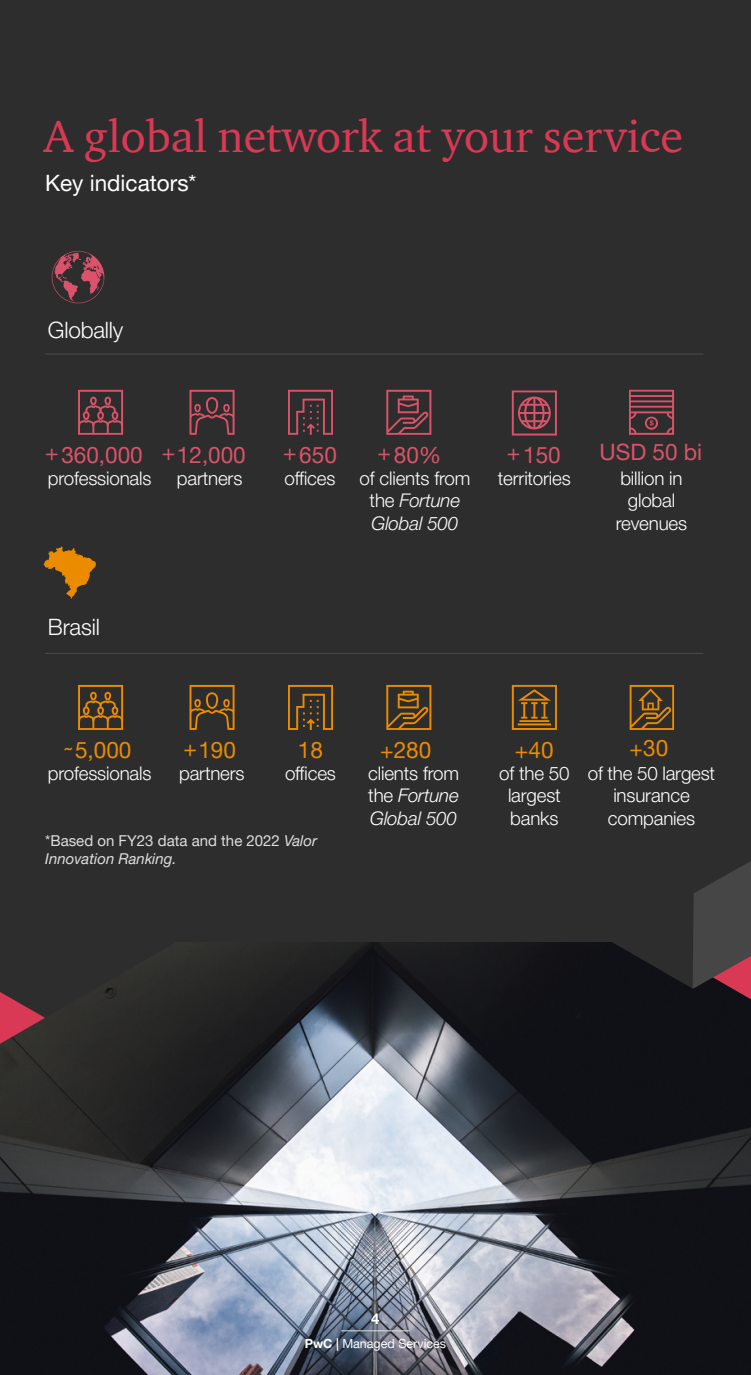
<style>
.page{position:relative;width:751px;height:1375px;background:#fff}
.page>*{position:absolute;margin:0;border:0;box-sizing:border-box;transform-origin:0 0}
.t1{font:46.25px "ITC Charter Com";color:#d93954}
.t2{font:22.5px "Helvetica Neue LT Pro";color:#db536a}
.t3{font:22.5px "Helvetica Neue LT Pro";color:#eb8c00}
.t4{font:22.5px "Helvetica Neue LT Pro";color:#fff}
.t5{font:300 22.5px "Helvetica Neue LT Pro";letter-spacing:-.01em;color:#fff}
.t6{font:300 18.75px/22.5px "Helvetica Neue LT Pro";letter-spacing:-.01em;color:#fff;text-align:center}
.t7{font:italic 300 18.75px/22.5px "Helvetica Neue LT Pro";letter-spacing:-.01em;color:#fff;text-align:justify}
.t8{font:15px/18px "Helvetica Neue LT Pro";color:#dedede}
.t9{font:700 15px "Helvetica Neue LT Pro";color:#fff}
.t10{font:12.5px "Helvetica Neue LT Pro";color:#fff}
.s1{font-style:italic}
.s2{font-style:normal}
.s3{font-weight:700}
</style>
<div class="page">
<div style="left:0;top:0;width:750px;height:1375px;background:#2d2d2d"></div>
<svg style="left:43px;top:546px;width:53px;height:53px"></svg>
<svg style="left:52px;top:251px;width:52px;height:52px"></svg>
<svg style="left:386px;top:390px;width:45px;height:45px"></svg>
<svg style="left:78px;top:390px;width:45px;height:45px"></svg>
<svg style="left:189px;top:390px;width:45px;height:45px"></svg>
<svg style="left:288px;top:390px;width:45px;height:45px"></svg>
<svg style="left:386px;top:685px;width:45px;height:45px"></svg>
<hr style="left:45px;top:353px;width:657px;height:2px;background:#464646">
<hr style="left:45px;top:653px;width:657px;height:1px;background:#464646">
<svg style="left:511px;top:391px;width:45px;height:45px"></svg>
<svg style="left:629px;top:390px;width:44px;height:45px"></svg>
<svg style="left:78px;top:685px;width:45px;height:45px"></svg>
<svg style="left:189px;top:685px;width:45px;height:45px"></svg>
<svg style="left:288px;top:685px;width:45px;height:45px"></svg>
<svg style="left:511px;top:685px;width:45px;height:45px"></svg>
<svg style="left:629px;top:685px;width:44px;height:45px"></svg>
<img style="left:0;top:942px;width:750px;height:433px">
<svg style="left:0;top:942px;width:183px;height:102px"></svg>
<svg style="left:418px;top:1347px;width:104px;height:28px;background:#45454d"></svg>
<svg style="left:609px;top:862px;width:141px;height:137px"></svg>
<hr style="left:341px;top:1331px;width:68px;height:1px;background:#dedede">
<h1 class="t1" style="left:44px;top:108px;width:640px">A global network at your service</h1>
<p class="t4" style="left:45px;top:169px;width:153px">Key indicators*</p>
<p class="t5" style="left:48px;top:316px;width:77px">Globally</p>
<p class="t2" style="left:61px;top:441px;width:83px">360,000</p>
<p class="t2" style="left:45px;top:438px;width:15px">+</p>
<p class="t2" style="left:177px;top:441px;width:70px">12,000</p>
<p class="t2" style="left:162px;top:438px;width:15px">+</p>
<p class="t2" style="left:393px;top:441px;width:49px">80%</p>
<p class="t2" style="left:283px;top:441px;width:55px">+650</p>
<p class="t2" style="left:377px;top:438px;width:15px">+</p>
<p class="t2" style="left:506px;top:438px;width:15px">+</p>
<p class="t2" style="left:522px;top:441px;width:39px">150</p>
<p class="t2" style="left:599px;top:438px;width:104px">USD 50 bi</p>
<p class="t6" style="left:48px;top:466px;width:105px">professionals</p>
<p class="t6" style="left:177px;top:466px;width:67px">partners</p>
<p class="t6" style="left:284px;top:466px;width:52px">offices</p>
<p class="t6" style="left:359px;top:466px;width:112px">of clients from the <span class="s1">Fortune<br>Global 500</span></p>
<p class="t6" style="left:497px;top:466px;width:74px">territories</p>
<p class="t6" style="left:615px;top:466px;width:73px">billion in global revenues</p>
<p class="t5" style="left:48px;top:613px;width:53px">Brasil</p>
<p class="t3" style="left:75px;top:736px;width:58px">5,000</p>
<p class="t3" style="left:66px;top:742px;width:6px">˜</p>
<p class="t3" style="left:198px;top:736px;width:39px">190</p>
<p class="t3" style="left:298px;top:736px;width:27px">18</p>
<p class="t3" style="left:183px;top:734px;width:15px">+</p>
<p class="t3" style="left:380px;top:736px;width:53px">+280</p>
<p class="t3" style="left:514px;top:736px;width:40px">+40</p>
<p class="t3" style="left:629px;top:734px;width:40px">+30</p>
<p class="t6" style="left:48px;top:762px;width:105px">professionals</p>
<p class="t6" style="left:179px;top:762px;width:67px">partners</p>
<p class="t6" style="left:285px;top:762px;width:52px">offices</p>
<p class="t7" style="left:368px;top:762px;width:92px"><span class="s2">clients from the</span> Fortune Global 500</p>
<p class="t6" style="left:498px;top:762px;width:72px">of the 50 largest banks</p>
<p class="t6" style="left:587px;top:762px;width:129px">of the 50 largest insurance companies</p>
<p class="t8" style="left:45px;top:831px;width:273px">*Based on FY23 data and the 2022 <span class="s1">Valor<br>Innovation Ranking.</span></p>
<p class="t9" style="left:371px;top:1309px;width:10px">4</p>
<p class="t10" style="left:304px;top:1336px;width:143px"><span class="s3">PwC |</span> Managed Services</p>
</div>
